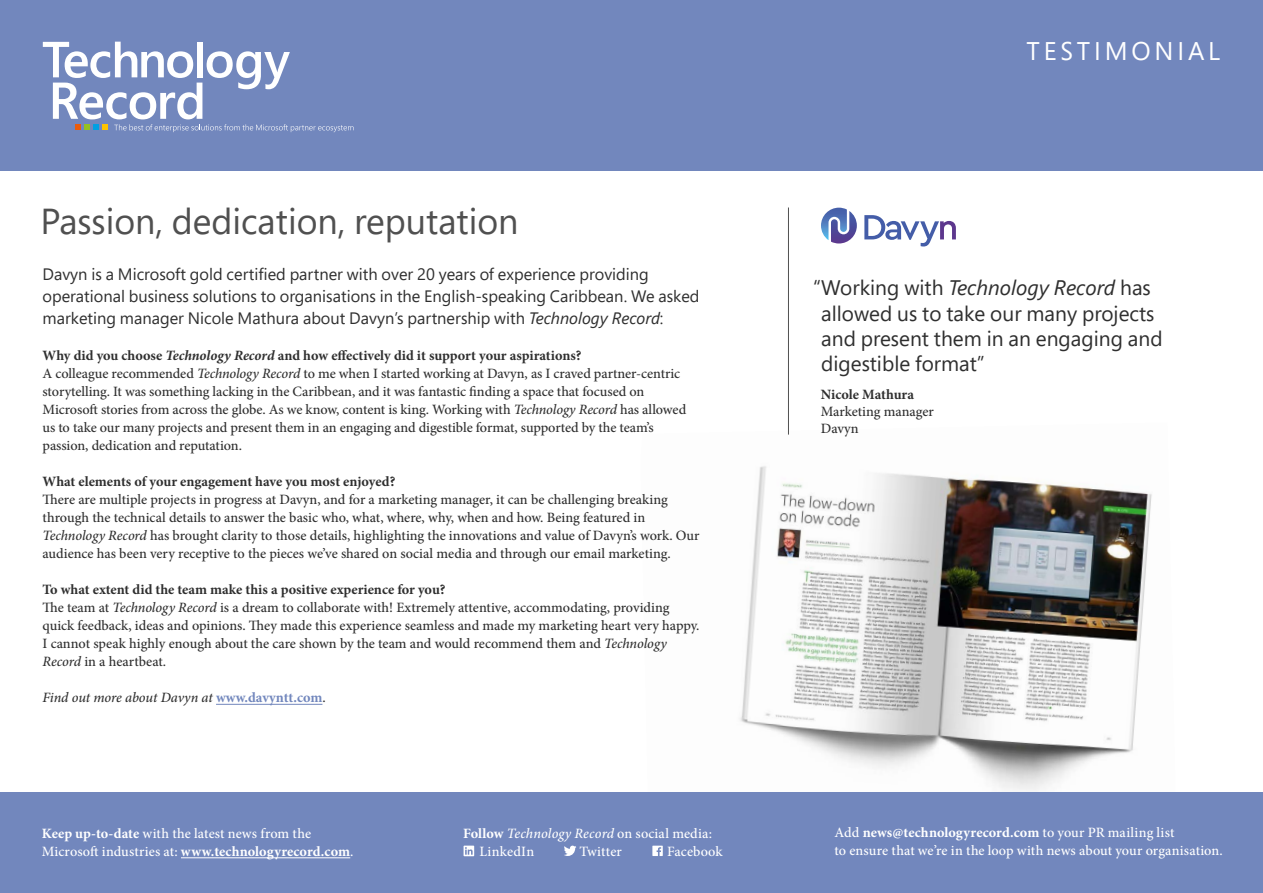
<style>
.page{position:relative;width:1263px;height:893px;background:#fff}
.page>*{position:absolute;margin:0;border:0;box-sizing:border-box;transform-origin:0 0}
.t1{font:36px "Segoe Pro";color:#505050}
.t2{font:25.5px "Segoe Pro";letter-spacing:.15em;color:#fff}
.t3{font:21px/25.2px "Segoe Pro";color:#2f2f2f}
.t4{font:16.5px/21.8px "Segoe Pro";color:#2f2f2f}
.t5{font:500 14.25px/18px "Minion Pro";letter-spacing:-.005em;color:#2f2f2f}
.t6{font:500 14.25px/18px "Minion Pro";letter-spacing:.005em;color:#fff}
.t7{font:700 14.25px "Minion Pro";letter-spacing:-.005em;color:#2f2f2f}
.t8{font:italic 500 14.25px "Minion Pro";letter-spacing:-.01em;color:#2f2f2f}
.s1{font-style:italic}
.s2{font-weight:700}
.s3{font-weight:700;font-style:italic}
.s4{font-weight:700;font-style:normal;color:#7287bd}
.s5{font-style:normal}
</style>
<div class="page">
<img style="left:740px;top:466px;width:412px;height:325px">
<div style="left:0;top:0;width:1263px;height:170px;background:#7287bd"></div>
<hr style="left:216px;top:704px;width:106px;height:1px;background:#7287bd">
<svg style="left:43px;top:42px;width:311px;height:90px"></svg>
<div style="left:0;top:792px;width:1263px;height:101px;background:#7287bd"></div>
<hr style="left:181px;top:857px;width:169px;height:1px;background:#fff">
<svg style="left:564px;top:846px;width:12px;height:10px"></svg>
<svg style="left:464px;top:846px;width:10px;height:10px"></svg>
<svg style="left:652px;top:846px;width:11px;height:10px"></svg>
<svg style="left:821px;top:208px;width:36px;height:35px"></svg>
<svg style="left:864px;top:215px;width:92px;height:31px"></svg>
<hr style="left:788px;top:207px;width:1px;height:228px;background:#505050">
<h1 class="t1" style="left:40px;top:197px;width:480px">Passion, dedication, reputation</h1>
<h2 class="t2" style="left:1026px;top:33px;width:195px">TESTIMONIAL</h2>
<p class="t4" style="left:43px;top:263px;width:658px">Davyn is a Microsoft gold certified partner with over 20 years of experience providing operational business solutions to organisations in the English-speaking Caribbean. We asked marketing manager Nicole Mathura about Davyn’s partnership with <span class="s1">Technology Record</span>:</p>
<h3 class="t3" style="left:821px;top:275px;width:343px;text-indent:-8px">“Working with <span class="s1">Technology Record</span> has allowed us to take our many projects and present them in an engaging and digestible format”</h3>
<p class="t7" style="left:821px;top:384px;width:95px">Nicole Mathura</p>
<p class="t5" style="left:821px;top:403px;width:115px;line-height:17.1px">Marketing manager<br>Davyn</p>
<p class="t5" style="left:43px;top:346px;width:645px"><span class="s2">Why did you choose</span> <span class="s3">Technology Record</span> <span class="s2">and how effectively did it support your aspirations?<br></span>A colleague recommended <span class="s1">Technology Record</span> to me when I started working at Davyn, as I craved partner-centric storytelling. It was something lacking in the Caribbean, and it was fantastic finding a space that focused on Microsoft stories from across the globe. As we know, content is king. Working with <span class="s1">Technology Record</span> has allowed us to take our many projects and present them in an engaging and digestible format, supported by the team’s passion, dedication and reputation.</p>
<p class="t7" style="left:43px;top:471px;width:354px">What elements of your engagement have you most enjoyed?</p>
<p class="t5" style="left:43px;top:490px;width:659px">There are multiple projects in progress at Davyn, and for a marketing manager, it can be challenging breaking through the technical details to answer the basic who, what, where, why, when and how. Being featured in <span class="s1">Technology Record</span> has brought clarity to those details, highlighting the innovations and value of Davyn’s work. Our audience has been very receptive to the pieces we’ve shared on social media and through our email marketing.</p>
<p class="t5" style="left:43px;top:580px;width:658px"><span class="s2">To what extent did the team make this a positive experience for you?<br></span>The team at <span class="s1">Technology Record</span> is a dream to collaborate with! Extremely attentive, accommodating, providing quick feedback, ideas and opinions. They made this experience seamless and made my marketing heart very happy.<br>I cannot speak highly enough about the care shown by the team and would recommend them and <span class="s1">Technology Record</span> in a heartbeat.</p>
<p class="t8" style="left:43px;top:688px;width:285px">Find out more about Davyn at <span class="s4">www.davyntt.com</span><span class="s5">.</span></p>
<p class="t6" style="left:42px;top:824px;width:313px"><span class="s2">Keep up-to-date</span> with the latest news from the<br>Microsoft industries at: <span class="s2">www.technologyrecord.com</span>.</p>
<p class="t6" style="left:834px;top:824px;width:390px">Add <span class="s2">news@technologyrecord.com</span> to your PR mailing list<br>to ensure that we’re in the loop with news about your organisation.</p>
<p class="t6" style="left:480px;top:824px;width:234px;text-indent:-17px"><span class="s2">Follow</span> <span class="s1">Technology Record</span> on social media:<br>LinkedIn</p>
<p class="t6" style="left:579px;top:842px;width:44px">Twitter</p>
<p class="t6" style="left:667px;top:842px;width:57px">Facebook</p>
</div>
